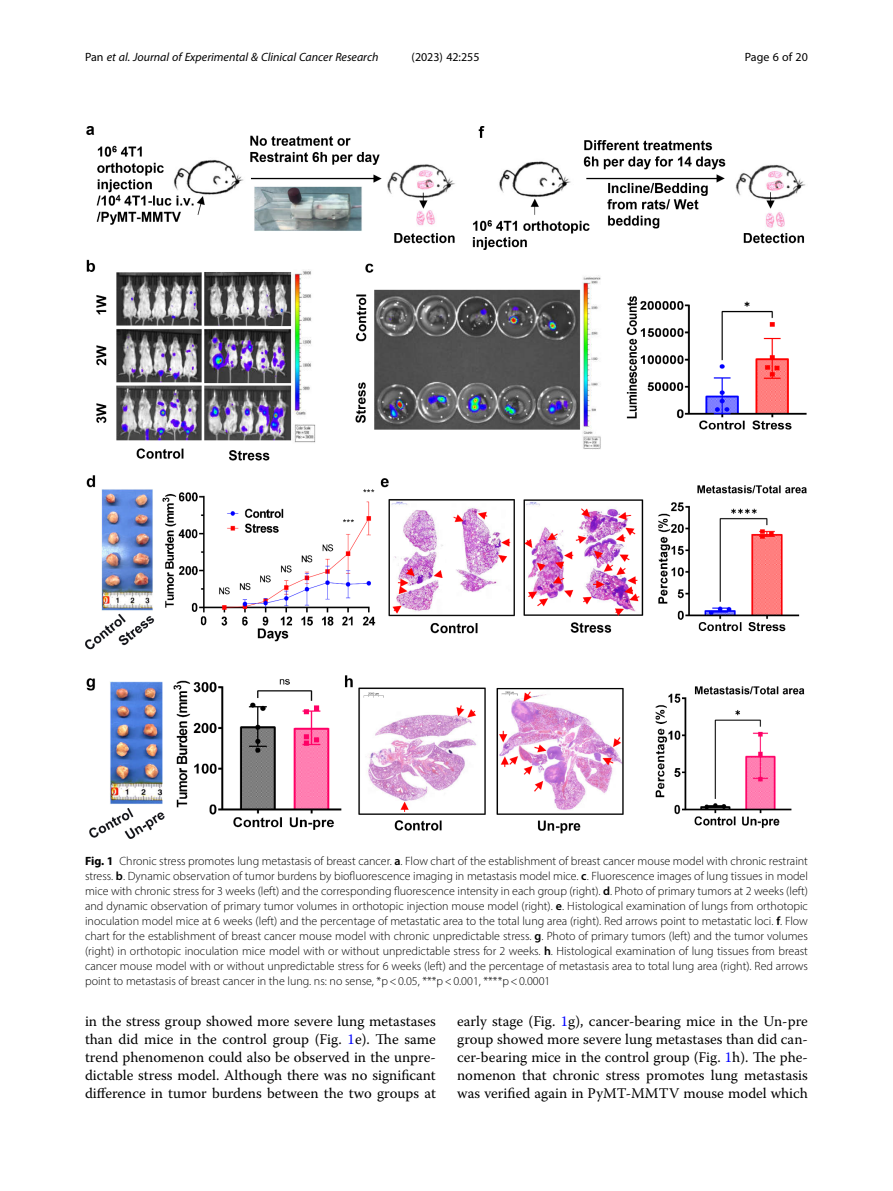
<style>
.page{position:relative;width:893px;height:1191px;background:#fff}
.page>*{position:absolute;margin:0;border:0;box-sizing:border-box;transform-origin:0 0}
.Body_Text{font:14.7px/18px "Warnock Pro";color:#000;text-align:justify}
.Figure_Caption{font:300 12px/15px "Myriad Pro";color:#000;text-align:justify}
.t1{font:italic 12px "Myriad Pro";color:#000}
.t2{font:12px "Myriad Pro";color:#000}
.s1{font-style:normal}
.s2{font-weight:700}
.s3{font-weight:600}
.s4{color:#00f}
</style>
<div class="page">
<img style="left:85px;top:126px;width:722px;height:712px">
<p class="t1" style="left:85px;top:50px;width:295px"><span class="s1">Pan</span> et al. Journal of Experimental &amp; Clinical Cancer Research</p>
<p class="t2" style="left:412px;top:50px;width:70px">(2023) 42:255</p>
<p class="t2" style="left:745px;top:50px;width:65px">Page 6 of 20</p>
<p class="Figure_Caption" style="left:85px;top:853px;width:724px"><span class="s2">Fig. 1</span> Chronic stress promotes lung metastasis of breast cancer. <span class="s3">a</span>. Flow chart of the establishment of breast cancer mouse model with chronic restraint stress. <span class="s3">b</span>. Dynamic observation of tumor burdens by biofluorescence imaging in metastasis model mice. <span class="s3">c</span>. Fluorescence images of lung tissues in model mice with chronic stress for 3 weeks (left) and the corresponding fluorescence intensity in each group (right). <span class="s3">d</span>. Photo of primary tumors at 2 weeks (left) and dynamic observation of primary tumor volumes in orthotopic injection mouse model (right). <span class="s3">e</span>. Histological examination of lungs from orthotopic inoculation model mice at 6 weeks (left) and the percentage of metastatic area to the total lung area (right). Red arrows point to metastatic loci. <span class="s3">f</span>. Flow chart for the establishment of breast cancer mouse model with chronic unpredictable stress. <span class="s3">g</span>. Photo of primary tumors (left) and the tumor volumes (right) in orthotopic inoculation mice model with or without unpredictable stress for 2 weeks. <span class="s3">h</span>. Histological examination of lung tissues from breast cancer mouse model with or without unpredictable stress for 6 weeks (left) and the percentage of metastasis area to total lung area (right). Red arrows point to metastasis of breast cancer in the lung. ns: no sense, *p&lt;0.05, ***p&lt;0.001, ****p&lt;0.0001</p>
<p class="Body_Text" style="left:85px;top:1012px;width:352px">in the stress group showed more severe lung metastases than did mice in the control group (Fig. <span class="s4">1</span>e). The same trend phenomenon could also be observed in the unpre&shy;dictable stress model. Although there was no significant difference in tumor burdens between the two groups at</p>
<p class="Body_Text" style="left:457px;top:1012px;width:352px">early stage (Fig. <span class="s4">1</span>g), cancer-bearing mice in the Un-pre group showed more severe lung metastases than did can&shy;cer-bearing mice in the control group (Fig. <span class="s4">1</span>h). The phe&shy;nomenon that chronic stress promotes lung metastasis was verified again in PyMT-MMTV mouse model which</p>
</div>
